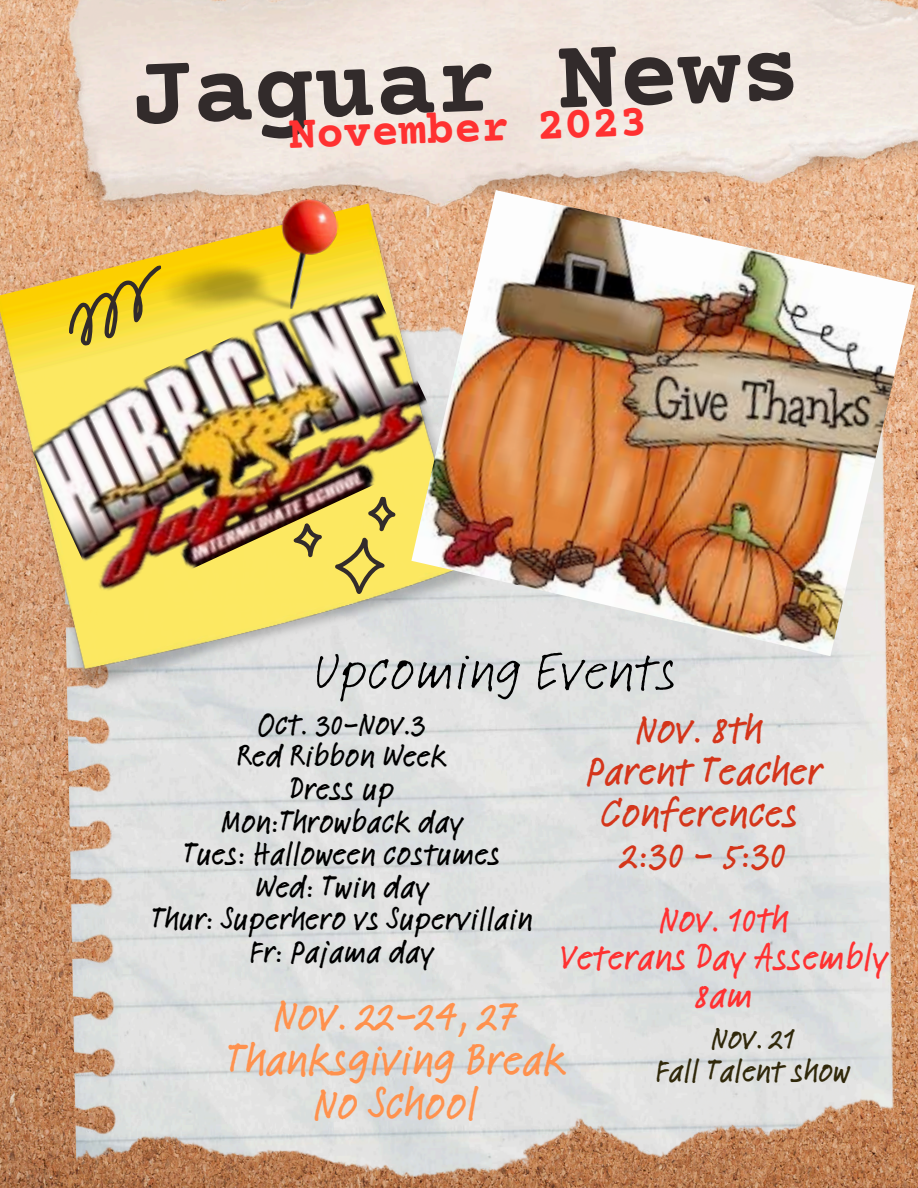
<style>
.page{position:relative;width:918px;height:1188px;background:#fff}
.page>*{position:absolute;margin:0;border:0;box-sizing:border-box;transform-origin:0 0}
.t1{font:700 101.55px "Courier Prime";color:#322b2b}
.t2{font:57px "Feltpen Com";color:#000}
.t3{font:500 46.65px/44.4px "Feltpen Com";color:#ff914d;text-align:center}
.t4{font:700 46.05px "Courier Prime";color:#ff3131}
.t5{font:500 42px/41.7px "Feltpen Com";color:#d4351a;text-align:center}
.t6{font:500 38.4px/38.2px "Feltpen Com";color:#ff3131;text-align:center}
.t7{font:500 33px "Feltpen Com";color:#000}
.t8{font:500 32.85px "Feltpen Com";color:#30280a}
</style>
<div class="page">
<img style="left:0;top:0;width:918px;height:1188px">
<img style="left:59px;top:656px;width:840px;height:530px">
<img style="left:43px;top:0;width:875px;height:264px">
<img style="left:0;top:195px;width:501px;height:510px">
<img style="left:151px;top:197px;width:194px;height:77px">
<svg style="left:61px;top:265px;width:110px;height:9px"></svg>
<img style="left:411px;top:190px;width:504px;height:466px">
<img style="left:24px;top:274px;width:425px;height:335px">
<p class="t1" style="left:130px;top:44px;width:671px;rotate:-2deg">Jaguar News</p>
<p class="t4" style="left:288px;top:112px;width:360px;rotate:-2deg">November 2023</p>
<p class="t2" style="left:314px;top:632px;width:365px">Upcoming Events</p>
<p class="t7" style="left:258px;top:701px;width:170px">Oct. 30-Nov.3</p>
<p class="t7" style="left:237px;top:733px;width:211px">Red Ribbon Week</p>
<h1 class="t7" style="left:290px;top:766px;width:106px">Dress up</h1>
<p class="t7" style="left:221px;top:799px;width:243px">Mon:Throwback day</p>
<p class="t7" style="left:183px;top:831px;width:319px">Tues: Halloween costumes</p>
<p class="t7" style="left:255px;top:864px;width:175px">Wed: Twin day</p>
<p class="t7" style="left:151px;top:897px;width:383px">Thur: Superhero vs Supervillain</p>
<p class="t7" style="left:250px;top:929px;width:185px">Fr: Pajama day</p>
<p class="t5" style="left:586px;top:708px;width:238px">Nov. 8th<br>Parent Teacher<br>Conferences<br>2:30 - 5:30</p>
<h3 class="t6" style="left:560px;top:900px;width:329px">Nov. 10th<br>Veterans Day Assembly<br>8am</h3>
<h3 class="t3" style="left:226px;top:993px;width:341px">Nov. 22-24, 27<br>Thanksgiving Break<br>No School</h3>
<p class="t8" style="left:711px;top:1015px;width:85px">Nov. 21</p>
<p class="t8" style="left:656px;top:1048px;width:196px">Fall Talent show</p>
</div>
